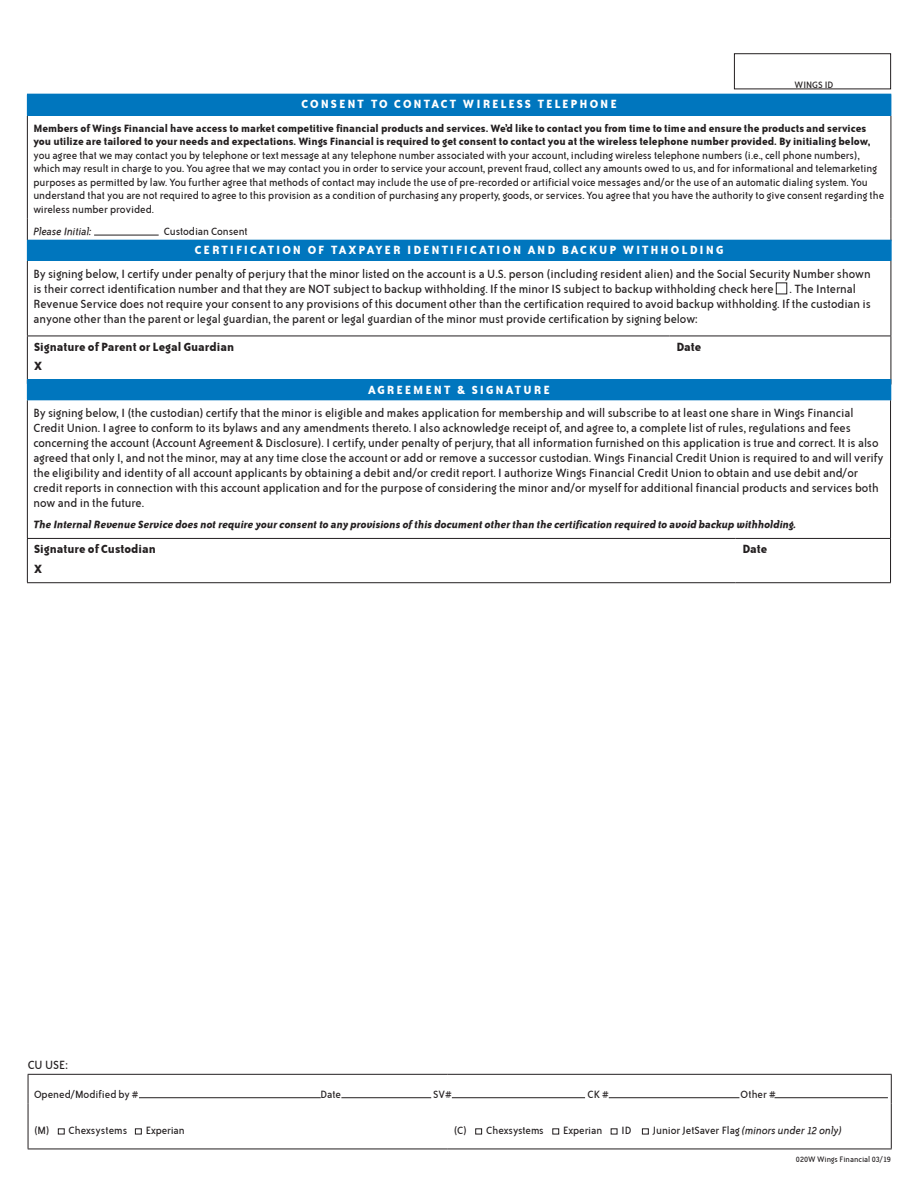
<style>
.page{position:relative;width:918px;height:1188px;background:#fff}
.page>*{position:absolute;margin:0;border:0;box-sizing:border-box;transform-origin:0 0}
.body{font:13.5px/15px "Bailey Sans ITCTT Book";color:#231f20}
.t1{font:13.5px "Bailey Sans ITCTT Bold";letter-spacing:.15em;color:#fff}
.t2{font:13.5px/19.5px "Bailey Sans ITCTT Bold";color:#231f20}
.t3{font:12px/13.5px "Bailey Sans ITCTT Book";color:#231f20}
.t4{font:italic 12px "Bailey Sans ITCTT Bold";color:#231f20}
.t5{font:italic 12px "Bailey Sans ITCTT Book";color:#231f20}
.t6{font:12px "Bailey Sans ITCTT Book";letter-spacing:-.02em;color:#231f20}
.t7{font:10.5px "Bailey Sans ITCTT Book";color:#231f20}
.t8{font:9px "Bailey Sans ITCTT Book";color:#231f20}
.s1{font-family:"Bailey Sans ITCTT Bold"}
.s2{font-style:normal}
</style>
<div class="page">
<div style="left:734px;top:53px;width:157px;height:36px;border:1px solid #231f20"></div>
<div style="left:27px;top:94px;width:864px;height:21px;background:#0076be"></div>
<hr style="left:27px;top:116px;width:1px;height:103px;background:#231f20">
<hr style="left:891px;top:116px;width:1px;height:103px;background:#231f20">
<svg style="left:891px;top:95px;width:1px;height:20px"></svg>
<hr style="left:27px;top:115px;width:131px;height:1px;background:#0076be">
<hr style="left:158px;top:115px;width:733px;height:1px;background:#0076be">
<hr style="left:94px;top:235px;width:65px;height:1px;background:#231f20">
<div style="left:27px;top:240px;width:864px;height:20px;background:#0076be"></div>
<hr style="left:27px;top:261px;width:1px;height:75px;background:#231f20">
<hr style="left:891px;top:261px;width:1px;height:75px;background:#231f20">
<hr style="left:27px;top:336px;width:643px;height:1px;background:#231f20">
<hr style="left:27px;top:336px;width:1px;height:48px;background:#231f20">
<hr style="left:670px;top:336px;width:221px;height:1px;background:#231f20">
<hr style="left:891px;top:336px;width:1px;height:48px;background:#231f20">
<svg style="left:27px;top:219px;width:1px;height:21px"></svg>
<hr style="left:27px;top:260px;width:643px;height:1px;background:#0076be">
<hr style="left:670px;top:260px;width:222px;height:1px;background:#0076be">
<svg style="left:890px;top:219px;width:2px;height:41px"></svg>
<div style="left:776px;top:282px;width:11px;height:12px;border:1px solid #231f20"></div>
<div style="left:27px;top:380px;width:864px;height:20px;background:#0076be"></div>
<hr style="left:27px;top:400px;width:1px;height:138px;background:#231f20">
<hr style="left:890px;top:400px;width:1px;height:138px;background:#231f20">
<hr style="left:27px;top:379px;width:709px;height:1px;background:#0076be">
<hr style="left:736px;top:379px;width:155px;height:1px;background:#0076be">
<hr style="left:27px;top:538px;width:709px;height:1px;background:#231f20">
<hr style="left:27px;top:539px;width:1px;height:43px;background:#231f20">
<hr style="left:736px;top:538px;width:155px;height:1px;background:#231f20">
<hr style="left:890px;top:539px;width:1px;height:43px;background:#231f20">
<hr style="left:27px;top:582px;width:709px;height:1px;background:#231f20">
<hr style="left:736px;top:582px;width:155px;height:1px;background:#231f20">
<hr style="left:28px;top:1149px;width:420px;height:1px;background:#231f20">
<hr style="left:891px;top:1104px;width:1px;height:45px;background:#231f20">
<hr style="left:448px;top:1149px;width:444px;height:1px;background:#231f20">
<svg style="left:28px;top:1075px;width:1px;height:29px"></svg>
<svg style="left:891px;top:1075px;width:1px;height:29px"></svg>
<hr style="left:28px;top:1074px;width:420px;height:1px;background:#231f20">
<hr style="left:448px;top:1074px;width:444px;height:1px;background:#231f20">
<hr style="left:28px;top:1104px;width:1px;height:45px;background:#231f20">
<div style="left:58px;top:1128px;width:7px;height:6px;border:1px solid #231f20"></div>
<div style="left:135px;top:1128px;width:7px;height:6px;border:1px solid #231f20"></div>
<div style="left:475px;top:1128px;width:7px;height:6px;border:1px solid #231f20"></div>
<div style="left:552px;top:1128px;width:7px;height:6px;border:1px solid #231f20"></div>
<svg style="left:611px;top:1128px;width:6px;height:6px"></svg>
<div style="left:642px;top:1128px;width:7px;height:6px;border:1px solid #231f20"></div>
<hr style="left:139px;top:1097px;width:182px;height:1px;background:#231f20">
<hr style="left:341px;top:1097px;width:90px;height:1px;background:#231f20">
<hr style="left:452px;top:1097px;width:133px;height:1px;background:#231f20">
<hr style="left:609px;top:1097px;width:130px;height:1px;background:#231f20">
<hr style="left:774px;top:1097px;width:114px;height:1px;background:#231f20">
<p class="t7" style="left:795px;top:79px;width:40px">WINGS ID</p>
<p class="t1" style="left:301px;top:97px;width:317px">CONSENT TO CONTACT WIRELESS TELEPHONE</p>
<p class="t3" style="left:33px;top:122px;width:852px"><span class="s1">Members of Wings Financial have access to market competitive financial products and services. We’d like to contact you from time to time and ensure the products and services you utilize are tailored to your needs and expectations. Wings Financial is required to get consent to contact you at the wireless telephone number provided. By initialing below, </span>you agree that we may contact you by telephone or text message at any telephone number associated with your account, including wireless telephone numbers (i.e., cell phone numbers), which may result in charge to you. You agree that we may contact you in order to service your account, prevent fraud, collect any amounts owed to us, and for informational and telemarketing purposes as permitted by law. You further agree that methods of contact may include the use of pre-recorded or artificial voice messages and/or the use of an automatic dialing system. You understand that you are not required to agree to this provision as a condition of purchasing any property, goods, or services. You agree that you have the authority to give consent regarding the wireless number provided.</p>
<p class="t5" style="left:33px;top:225px;width:60px">Please Initial:</p>
<p class="t3" style="left:164px;top:225px;width:85px">Custodian Consent</p>
<p class="t1" style="left:195px;top:243px;width:530px">CERTIFICATION OF TAXPAYER IDENTIFICATION AND BACKUP WITHHOLDING</p>
<p class="body" style="left:33px;top:266px;width:839px">By signing below, I certify under penalty of perjury that the minor listed on the account is a U.S. person (including resident alien) and the Social Security Number shown is their correct identification number and that they are NOT subject to backup withholding. If the minor IS subject to backup withholding check here . The Internal Revenue Service does not require your consent to any provisions of this document other than the certification required to avoid backup withholding. If the custodian is anyone other than the parent or legal guardian, the parent or legal guardian of the minor must provide certification by signing below:</p>
<p class="t2" style="left:34px;top:337px;width:201px">Signature of Parent or Legal Guardian<br>X</p>
<p class="t2" style="left:676px;top:337px;width:26px">Date</p>
<p class="t1" style="left:368px;top:382px;width:183px">AGREEMENT &amp; SIGNATURE</p>
<p class="body" style="left:33px;top:406px;width:852px">By signing below, I (the custodian) certify that the minor is eligible and makes application for membership and will subscribe to at least one share in Wings Financial Credit Union. I agree to conform to its bylaws and any amendments thereto. I also acknowledge receipt of, and agree to, a complete list of rules, regulations and fees concerning the account (Account Agreement &amp; Disclosure). I certify, under penalty of perjury, that all information furnished on this application is true and correct. It is also agreed that only I, and not the minor, may at any time close the account or add or remove a successor custodian. Wings Financial Credit Union is required to and will verify the eligibility and identity of all account applicants by obtaining a debit and/or credit report. I authorize Wings Financial Credit Union to obtain and use debit and/or credit reports in connection with this account application and for the purpose of considering the minor and/or myself for additional financial products and services both now and in the future.</p>
<p class="t4" style="left:33px;top:518px;width:765px">The Internal Revenue Service does not require your consent to any provisions of this document other than the certification required to avoid backup withholding.</p>
<p class="t2" style="left:34px;top:539px;width:123px">Signature of Custodian<br>X</p>
<p class="t2" style="left:742px;top:539px;width:26px">Date</p>
<p class="body" style="left:28px;top:1058px;width:42px">CU USE:</p>
<p class="t3" style="left:34px;top:1088px;width:106px">Opened/Modified by #</p>
<p class="t3" style="left:321px;top:1088px;width:22px">Date</p>
<p class="t3" style="left:433px;top:1088px;width:20px">SV#</p>
<p class="t3" style="left:588px;top:1088px;width:23px">CK #</p>
<p class="t3" style="left:741px;top:1088px;width:37px">Other #</p>
<p class="t3" style="left:34px;top:1124px;width:95px">(M) Chexsystems</p>
<p class="t6" style="left:146px;top:1124px;width:40px">Experian</p>
<p class="t3" style="left:454px;top:1124px;width:92px">(C) Chexsystems</p>
<p class="t6" style="left:563px;top:1124px;width:40px">Experian</p>
<p class="t3" style="left:622px;top:1124px;width:11px">ID</p>
<p class="t5" style="left:653px;top:1124px;width:191px"><span class="s2">Junior JetSaver Flag</span> (minors under 12 only)</p>
<p class="t8" style="left:796px;top:1155px;width:97px">020W Wings Financial 03/19</p>
</div>
